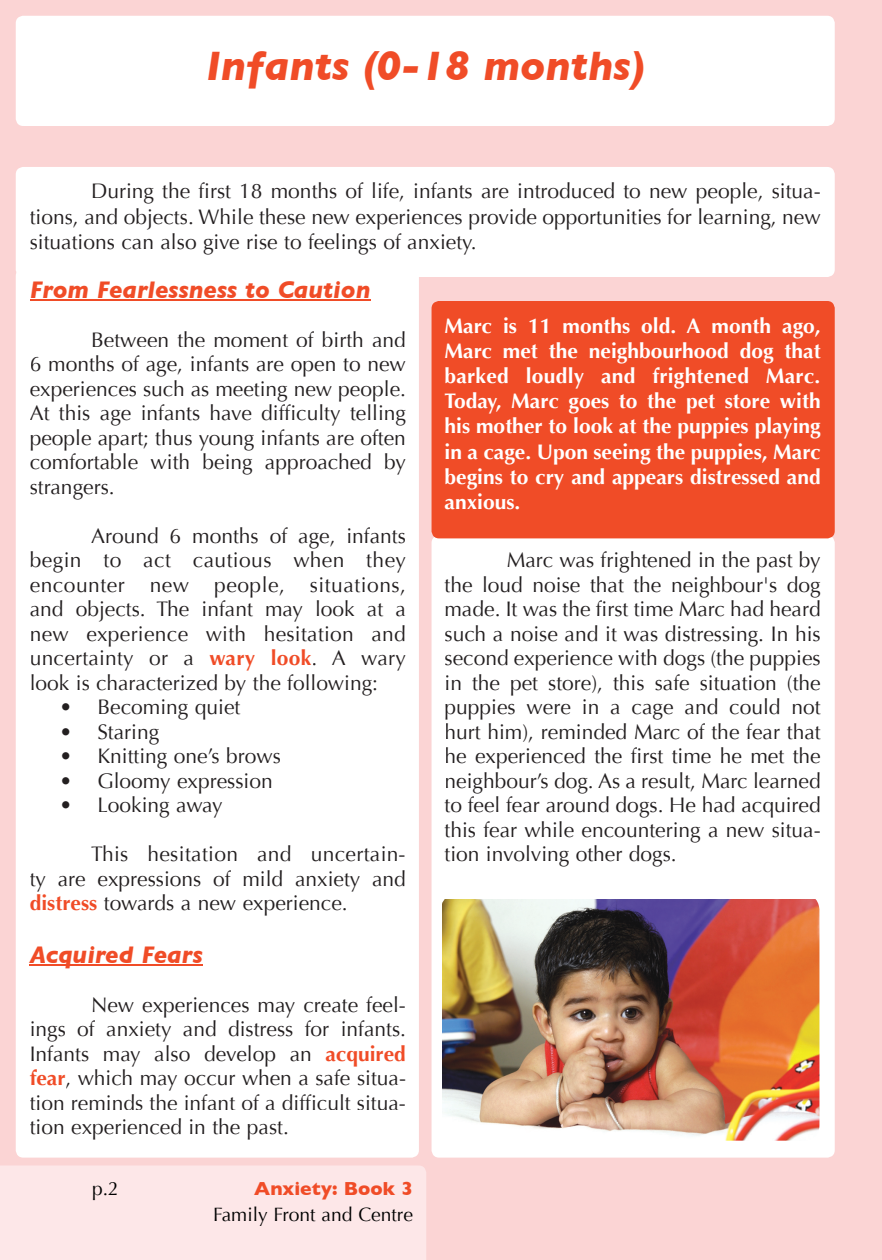
<style>
.page{position:relative;width:882px;height:1260px;background:#fbd4d4}
.page>*{position:absolute;margin:0;border:0;box-sizing:border-box;transform-origin:0 0}
.t1{font:italic 700 42px "Gill Sans";color:#f04c27}
.t2{font:italic 700 24.5px "Gill Sans";color:#f04c27}
.t3{font:21px/24.5px "Optima";color:#231f20;text-align:justify}
.t4{font:700 21px/25.2px "Optima";color:#fff;text-align:justify}
.t5{font:19.25px "Optima";color:#000}
.t6{font:700 19.25px "Gill Sans";color:#f04c27}
.s1{font-weight:700;color:#f04c27}
</style>
<div class="page">
<div style="left:0;top:1166px;width:426px;height:94px;background:#fde7e8"></div>
<div style="left:74px;top:1183px;width:174px;height:18px;background:#fde7e8"></div>
<div style="left:215px;top:1206px;width:198px;height:20px;background:#fde7e8"></div>
<div style="left:16px;top:16px;width:819px;height:110px;background:#fff;border-radius:8px"></div>
<div style="left:16px;top:167px;width:819px;height:110px;background:#fff;border-radius:8px"></div>
<div style="left:16px;top:268px;width:403px;height:890px;background:#fff;border-radius:8px"></div>
<hr style="left:30px;top:299px;width:341px;height:2px;background:#f04c27">
<hr style="left:30px;top:964px;width:173px;height:2px;background:#f04c27">
<div style="left:432px;top:536px;width:403px;height:622px;background:#fff;border-radius:8px"></div>
<div style="left:441px;top:894px;width:378px;height:247px;background:linear-gradient(to right,#fff,#fff);border-radius:16px"></div>
<img style="left:443px;top:900px;width:376px;height:241px">
<div style="left:432px;top:301px;width:403px;height:237px;background:#f04c27;border-radius:8px"></div>
<h1 class="t1" style="left:206px;top:41px;width:440px">Infants (0-18 months)</h1>
<p class="t3" style="left:30px;top:179px;width:793px;line-height:25.2px;text-indent:61px">During the first 18 months of life, infants are introduced to new people, situa&shy;tions, and objects. While these new experiences provide opportunities for learning, new situations can also give rise to feelings of anxiety.</p>
<p class="t2" style="left:30px;top:275px;width:342px">From Fearlessness to Caution</p>
<p class="t3" style="left:30px;top:327px;width:378px;text-indent:61px">Between the moment of birth and 6 months of age, infants are open to new experiences such as meeting new people.<br>At this age infants have difficulty telling people apart; thus young infants are often comfortable with being approached by strangers.</p>
<p class="t3" style="left:30px;top:523px;width:378px;text-indent:61px">Around 6 months of age, infants begin to act cautious when they encounter new people, situations, and objects. The infant may look at a new experience with hesitation and uncertainty or a <span class="s1">wary look</span>. A wary look is characterized by the following:</p>
<p class="t3" style="left:60px;top:695px;width:182px">• Becoming quiet</p>
<p class="t3" style="left:60px;top:719px;width:101px">• Staring</p>
<p class="t3" style="left:60px;top:744px;width:223px">• Knitting one’s brows</p>
<p class="t3" style="left:60px;top:768px;width:215px">• Gloomy expression</p>
<p class="t3" style="left:60px;top:793px;width:165px">• Looking away</p>
<p class="t3" style="left:30px;top:842px;width:378px;text-indent:61px">This hesitation and uncertain&shy;ty are expressions of mild anxiety and <span class="s1">distress</span> towards a new experience.</p>
<p class="t2" style="left:30px;top:940px;width:175px">Acquired Fears</p>
<p class="t3" style="left:30px;top:992px;width:378px;text-indent:61px">New experiences may create feel&shy;ings of anxiety and distress for infants.<br>Infants may also develop an <span class="s1">acquired fear</span>, which may occur when a safe situa&shy;tion reminds the infant of a difficult situa&shy;tion experienced in the past.</p>
<p class="t4" style="left:444px;top:313px;width:378px">Marc is 11 months old. A month ago, Marc met the neighbourhood dog that barked loudly and frightened Marc.<br>Today, Marc goes to the pet store with his mother to look at the puppies playing in a cage. Upon seeing the puppies, Marc begins to cry and appears distressed and anxious.</p>
<p class="t3" style="left:444px;top:548px;width:378px;text-indent:62px">Marc was frightened in the past by the loud noise that the neighbour's dog made. It was the first time Marc had heard such a noise and it was distressing. In his second experience with dogs (the puppies in the pet store), this safe situation (the puppies were in a cage and could not hurt him), reminded Marc of the fear that he experienced the first time he met the neighbour’s dog. As a result, Marc learned to feel fear around dogs. He had acquired this fear while encountering a new situa&shy;tion involving other dogs.</p>
<p class="t5" style="left:92px;top:1178px;width:28px">p.2</p>
<p class="t6" style="left:254px;top:1178px;width:160px">Anxiety: Book 3</p>
<p class="t5" style="left:213px;top:1203px;width:201px">Family Front and Centre</p>
</div>
